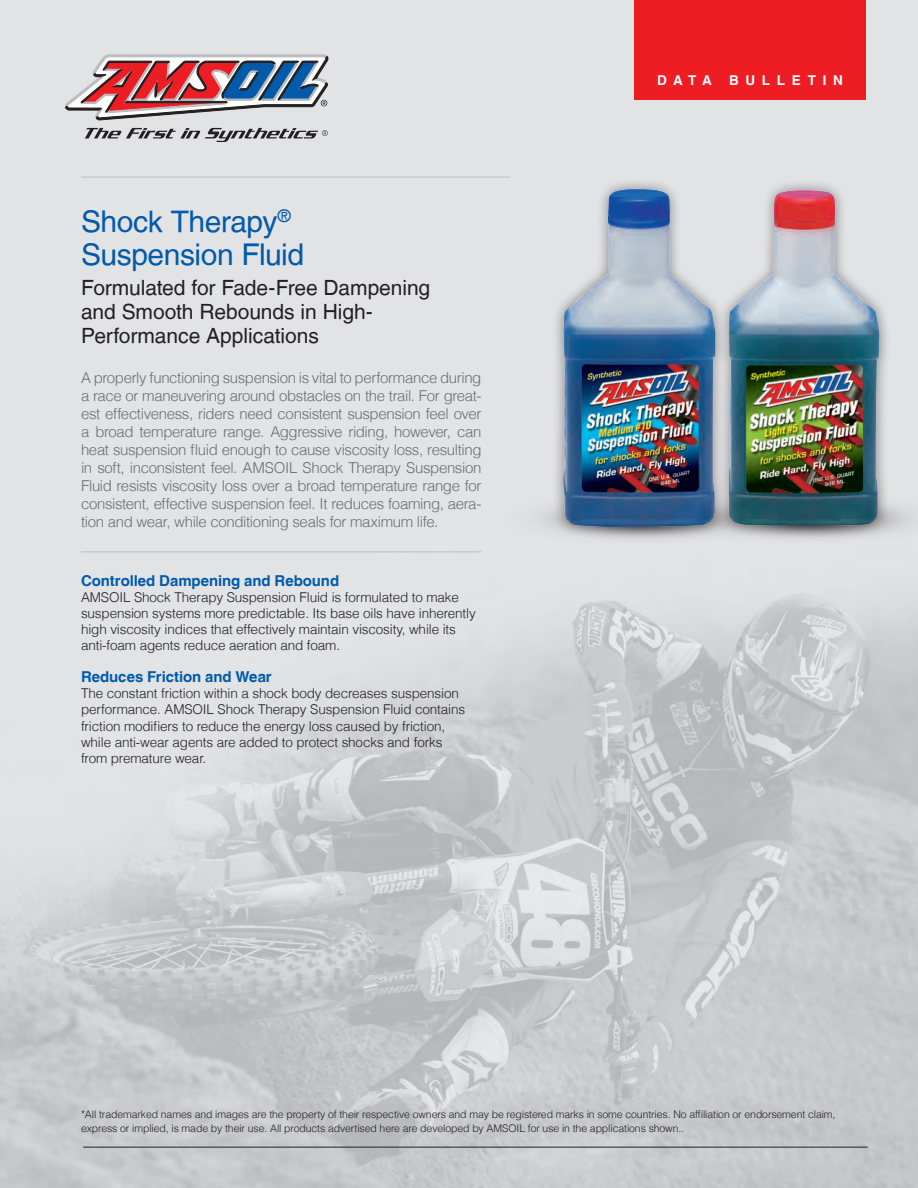
<style>
.page{position:relative;width:918px;height:1188px;background:#fff}
.page>*{position:absolute;margin:0;border:0;box-sizing:border-box;transform-origin:0 0}
.t1{font:30px/33px "Helvetica LT";letter-spacing:-.015em;color:#015aaa}
.t2{font:21px/24px "Helvetica LT";letter-spacing:-.005em;color:#231f20}
.t3{font:300 15px/18px "Helvetica LT";letter-spacing:-.025em;color:#6c6d70;text-align:justify}
.t4{font:700 15px "Helvetica LT";letter-spacing:-.005em;color:#015aaa}
.t5{font:300 13.5px/16.2px "Helvetica LT";letter-spacing:-.01em;color:#231f20}
.t6{font:700 13.5px "Helvetica LT";letter-spacing:.5em;color:#fff}
.t7{font:300 10.5px/13.5px "Helvetica LT";letter-spacing:-.01em;color:#231f20}
</style>
<div class="page">
<img style="left:0;top:0;width:918px;height:1188px">
<svg style="left:65px;top:55px;width:263px;height:87px;background:#b099a2"></svg>
<hr style="left:81px;top:551px;width:401px;height:1px;background:#bcbdc0">
<hr style="left:81px;top:177px;width:429px;height:1px;background:#bcbdc0">
<div style="left:634px;top:0;width:232px;height:100px;background:#ee1d23"></div>
<hr style="left:83px;top:1147px;width:785px;height:1px;background:#231f20">
<div style="left:508px;top:478px;width:41px;height:85px;background:#e2e3e5"></div>
<img style="left:894px;top:478px;width:24px;height:85px">
<img style="left:549px;top:150px;width:345px;height:416px">
<h1 class="t1" style="left:81px;top:205px;width:225px">Shock Therapy<sup>®<br></sup>Suspension Fluid</h1>
<h2 class="t2" style="left:81px;top:275px;width:351px">Formulated for Fade-Free Dampening and Smooth Rebounds in High-<br>Performance Applications</h2>
<p class="t3" style="left:81px;top:369px;width:402px">A properly functioning suspension is vital to performance during a race or maneuvering around obstacles on the trail. For great&shy;est effectiveness, riders need consistent suspension feel over a broad temperature range. Aggressive riding, however, can heat suspension fluid enough to cause viscosity loss, resulting in soft, inconsistent feel. AMSOIL Shock Therapy Suspension Fluid resists viscosity loss over a broad temperature range for consistent, effective suspension feel. It reduces foaming, aera&shy;tion and wear, while conditioning seals for maximum life.</p>
<p class="t4" style="left:81px;top:571px;width:260px">Controlled Dampening and Rebound</p>
<p class="t5" style="left:81px;top:589px;width:396px">AMSOIL Shock Therapy Suspension Fluid is formulated to make suspension systems more predictable. Its base oils have inherently high viscosity indices that effectively maintain viscosity, while its anti-foam agents reduce aeration and foam.</p>
<p class="t4" style="left:81px;top:668px;width:192px">Reduces Friction and Wear</p>
<p class="t5" style="left:81px;top:685px;width:386px">The constant friction within a shock body decreases suspension performance. AMSOIL Shock Therapy Suspension Fluid contains friction modifiers to reduce the energy loss caused by friction, while anti-wear agents are added to protect shocks and forks from premature wear.</p>
<p class="t6" style="left:657px;top:72px;width:56px">DATA</p>
<p class="t6" style="left:729px;top:72px;width:115px">BULLETIN</p>
<p class="t7" style="left:81px;top:1108px;width:756px">*All trademarked names and images are the property of their respective owners and may be registered marks in some countries. No affiliation or endorsement claim, express or implied, is made by their use. All products advertised here are developed by AMSOIL for use in the applications shown..</p>
</div>
